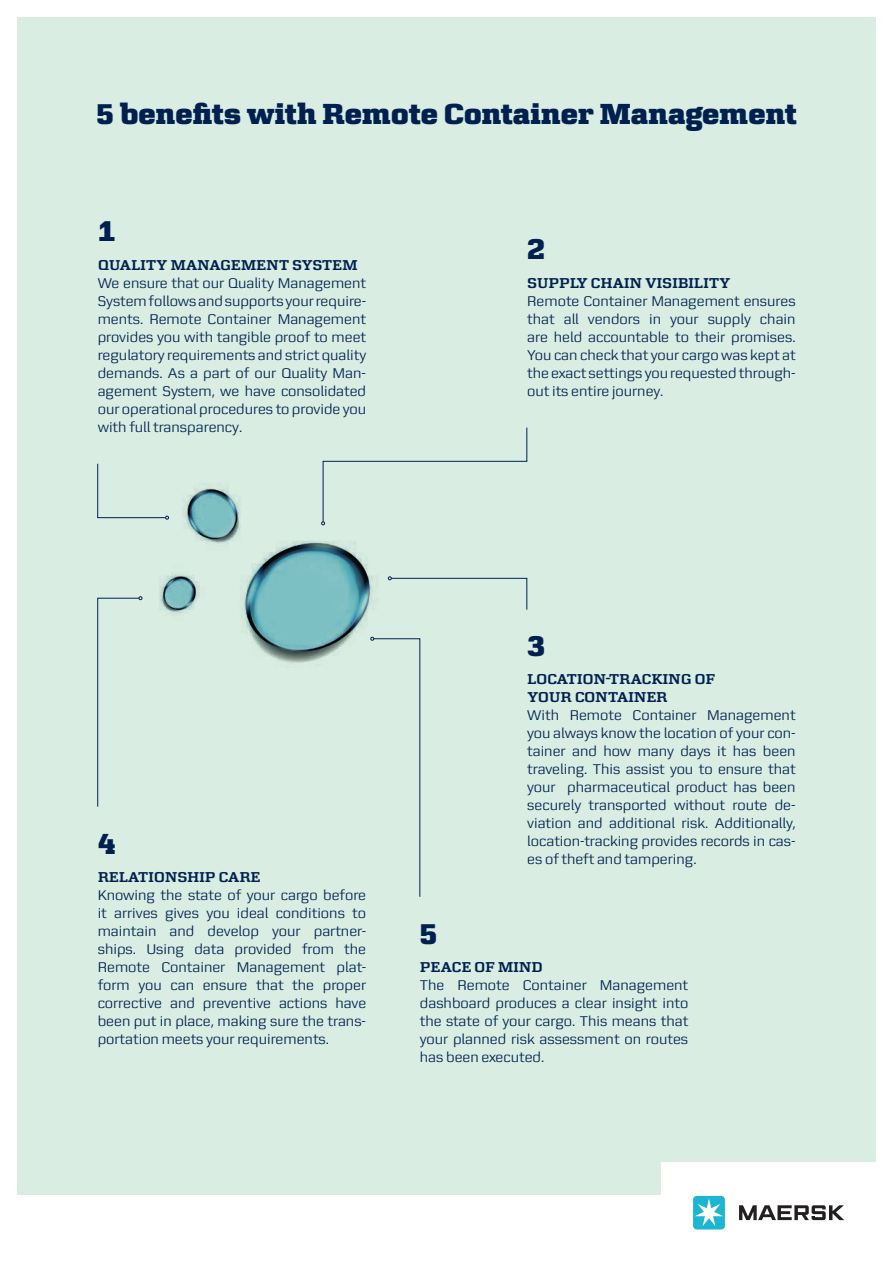
<style>
.page{position:relative;width:893px;height:1263px;background:#fff}
.page>*{position:absolute;margin:0;border:0;box-sizing:border-box;transform-origin:0 0}
.t1{font:800 30px "Zetta Serif";letter-spacing:.01em;color:#00214f}
.t2{font:15px/18px "Zetta Sans";color:#00214f;text-align:justify}
.t3{font:700 15px/18px "Zetta Serif";letter-spacing:.02em;color:#00214f}
</style>
<div class="page">
<img style="left:150px;top:462px;width:269px;height:213px">
<div style="left:97px;top:596px;width:45px;height:211px;background:#d9ede2"></div>
<div style="left:97px;top:463px;width:72px;height:56px;background:#d9ede2"></div>
<div style="left:321px;top:427px;width:207px;height:98px;background:#d9ede2"></div>
<div style="left:370px;top:637px;width:51px;height:260px;background:#d9ede2"></div>
<svg style="left:388px;top:576px;width:140px;height:34px;background:#d0e5dc"></svg>
<svg style="left:739px;top:1205px;width:105px;height:15px"></svg>
<div style="left:693px;top:1196px;width:32px;height:33px;background:#1cb6d2;border-radius:4px"></div>
<svg style="left:695px;top:1199px;width:28px;height:27px"></svg>
<h1 class="t1" style="left:96px;top:95px;width:702px">5 benefits with Remote Container Management</h1>
<h1 class="t1" style="left:98px;top:213px;width:19px">1</h1>
<h1 class="t1" style="left:527px;top:231px;width:19px">2</h1>
<p class="t3" style="left:98px;top:256px;width:261px">QUALITY MANAGEMENT SYSTEM</p>
<p class="t2" style="left:98px;top:274px;width:270px">We ensure that our Quality Management Systemfollowsandsupportsyourrequire&shy;ments. Remote Container Management provides you with tangible proof to meet regulatory requirements and strict quality demands. As a part of our Quality Man&shy;agement System, we have consolidated our operational procedures to provide you with full transparency.</p>
<p class="t3" style="left:527px;top:274px;width:204px">SUPPLY CHAIN VISIBILITY</p>
<p class="t2" style="left:527px;top:292px;width:270px">Remote Container Management ensures that all vendors in your supply chain are held accountable to their promises.<br>You can check that your cargo was kept at the exact settings you requestedthrough&shy;out its entire journey.</p>
<h1 class="t1" style="left:98px;top:825px;width:19px">4</h1>
<p class="t3" style="left:98px;top:868px;width:164px">RELATIONSHIP CARE</p>
<p class="t2" style="left:98px;top:886px;width:270px">Knowing the state of your cargo before it arrives gives you ideal conditions to maintain and develop your partner&shy;ships. Using data provided from the Remote Container Management plat&shy;form you can ensure that the proper corrective and preventive actions have been put in place, making sure the trans&shy;portation meets your requirements.</p>
<h1 class="t1" style="left:527px;top:627px;width:19px">3</h1>
<h1 class="t1" style="left:420px;top:915px;width:19px">5</h1>
<p class="t3" style="left:527px;top:670px;width:189px">LOCATION-TRACKING OF<br>YOUR CONTAINER</p>
<p class="t2" style="left:527px;top:706px;width:270px">With Remote Container Management you always know the location of your con&shy;tainer and how many days it has been traveling. This assist you to ensure that your pharmaceutical product has been securely transported without route de&shy;viation and additional risk. Additionally, location-tracking provides records in cas&shy;es of theft and tampering.</p>
<p class="t3" style="left:420px;top:958px;width:124px">PEACE OF MIND</p>
<p class="t2" style="left:420px;top:976px;width:270px">The Remote Container Management dashboard produces a clear insight into the state of your cargo. This means that your planned risk assessment on routes has been executed.</p>
</div>
